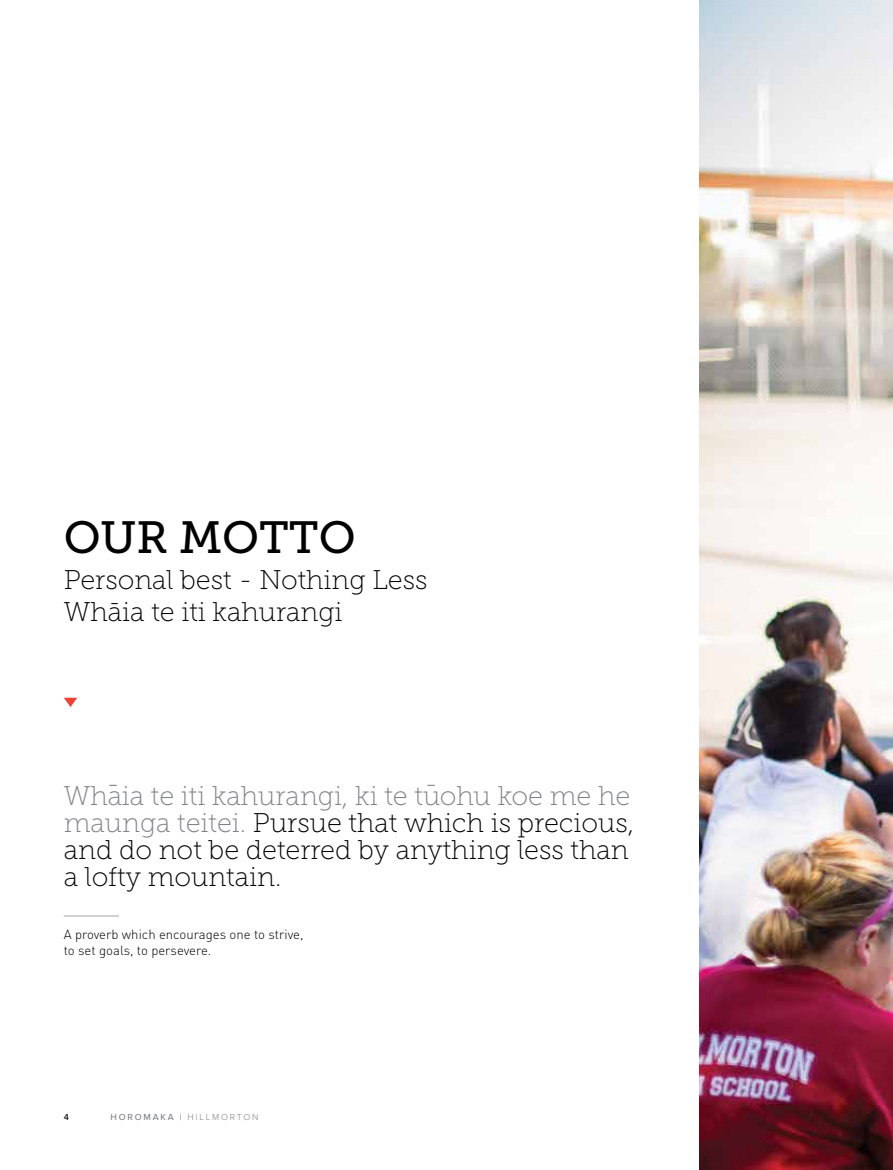
<style>
.page{position:relative;width:893px;height:1170px;background:#fff}
.page>*{position:absolute;margin:0;border:0;box-sizing:border-box;transform-origin:0 0}
.t1{font:45px "Museo Slab 500";color:#000}
.t2{font:27px/27px "Museo Slab 100";color:#000}
.t3{font:300 13.2px/15.8px "DIN";color:#000}
.t4{font:300 9px "Proxima Nova";letter-spacing:.2em;color:#808285}
.t5{font:500 9px "Proxima Nova";color:#000}
.s1{color:#808285}
.s2{font-weight:500}
</style>
<div class="page">
<img style="left:699px;top:0;width:194px;height:1169px">
<hr style="left:64px;top:915px;width:55px;height:1px;background:#aba8a9">
<svg style="left:64px;top:697px;width:13px;height:10px"></svg>
<h1 class="t1" style="left:64px;top:512px;width:293px">OUR MOTTO</h1>
<p class="t2" style="left:64px;top:564px;width:365px;line-height:31.2px">Personal best - Nothing Less<br>Whāia te iti kahurangi</p>
<p class="t2" style="left:64px;top:781px;width:572px"><span class="s1">Wha</span><sup>-</sup><span class="s1">ia te iti kahurangi, ki te tu</span><sup>-</sup><span class="s1">ohu koe me he maunga teitei.</span> Pursue that which is precious, and do not be deterred by anything less than a lofty mountain.</p>
<p class="t3" style="left:64px;top:926px;width:241px">A proverb which encourages one to strive, to set goals, to persevere.</p>
<p class="t5" style="left:64px;top:1111px;width:7px">4</p>
<p class="t4" style="left:111px;top:1111px;width:149px"><span class="s2">HOROMAKA |</span> HILLMORTON</p>
</div>
